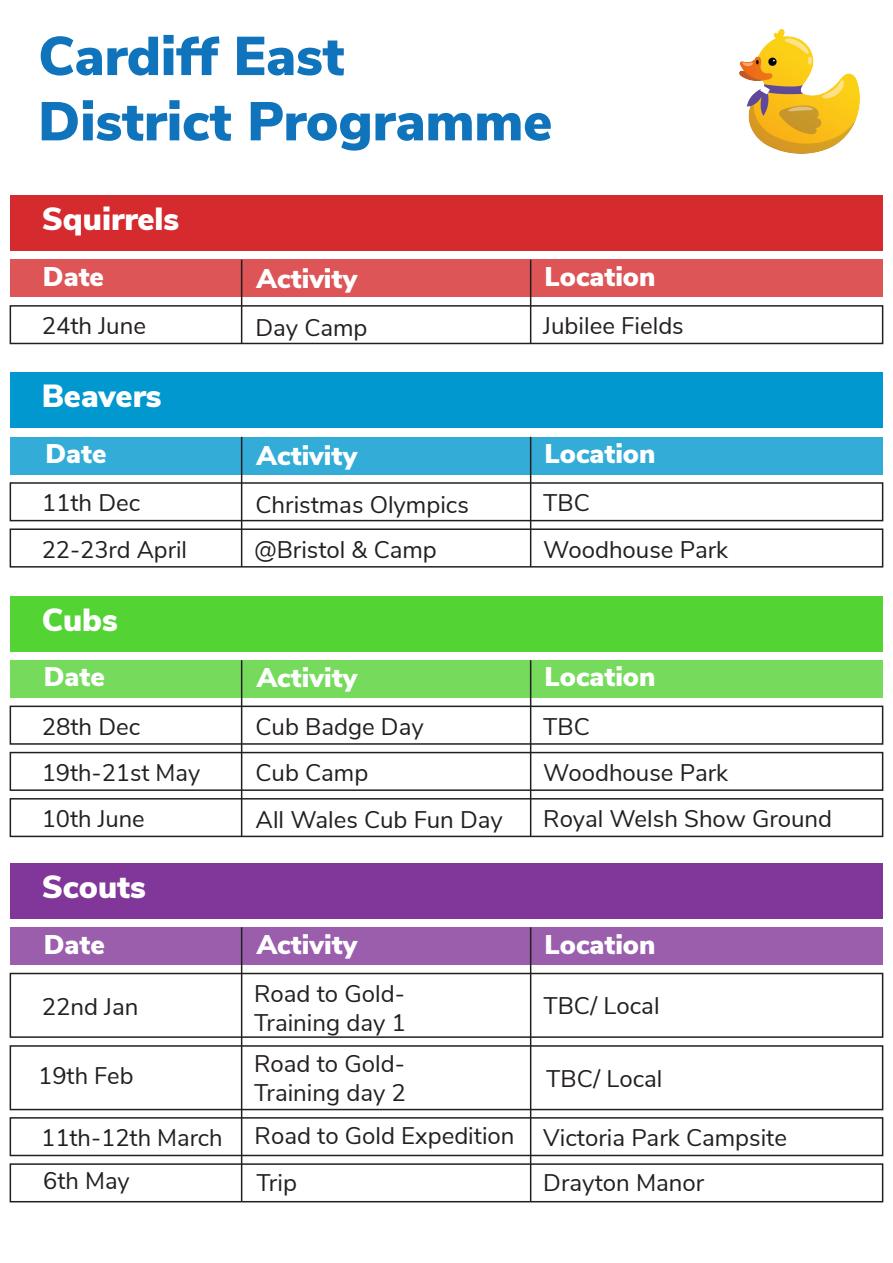
<style>
.page{position:relative;width:893px;height:1263px;background:#fff}
.page>*{position:absolute;margin:0;border:0;box-sizing:border-box;transform-origin:0 0}
.t1{font:900 54.45px/65.2px "Nunito Sans";color:#1074bc}
.t2{font:900 31.95px "Nunito Sans";color:#fff}
.t3{font:900 27px "Nunito Sans";color:#fff}
.t4{font:24px/28.8px "Nunito Sans";color:#231f20}
</style>
<div class="page">
<img style="left:740px;top:30px;width:119px;height:123px">
<div style="left:10px;top:195px;width:873px;height:56px;background:#d52b2e"></div>
<div style="left:10px;top:260px;width:873px;height:37px;background:#dd5557"></div>
<div style="left:10px;top:305px;width:873px;height:39px;background:#fff;border:2px solid #231f20"></div>
<hr style="left:241px;top:260px;width:1px;height:83px;background:#231f20">
<hr style="left:530px;top:260px;width:1px;height:83px;background:#231f20">
<div style="left:10px;top:372px;width:873px;height:56px;background:#0098ce"></div>
<div style="left:10px;top:437px;width:873px;height:37px;background:#33acd7"></div>
<div style="left:10px;top:482px;width:873px;height:39px;background:#fff;border:2px solid #231f20"></div>
<div style="left:10px;top:528px;width:873px;height:40px;background:#fff;border:2px solid #231f20"></div>
<hr style="left:241px;top:437px;width:1px;height:130px;background:#231f20">
<hr style="left:530px;top:437px;width:1px;height:130px;background:#231f20">
<div style="left:10px;top:596px;width:873px;height:55px;background:#54d335"></div>
<div style="left:10px;top:660px;width:873px;height:38px;background:#76db5d"></div>
<div style="left:10px;top:706px;width:873px;height:39px;background:#fff;border:2px solid #231f20"></div>
<div style="left:10px;top:752px;width:873px;height:39px;background:#fff;border:2px solid #231f20"></div>
<div style="left:10px;top:798px;width:873px;height:39px;background:#fff;border:2px solid #231f20"></div>
<hr style="left:241px;top:660px;width:1px;height:176px;background:#231f20">
<hr style="left:530px;top:660px;width:1px;height:176px;background:#231f20">
<div style="left:10px;top:863px;width:873px;height:56px;background:#813699"></div>
<div style="left:10px;top:927px;width:873px;height:38px;background:#9a5ead"></div>
<div style="left:10px;top:973px;width:873px;height:65px;background:#fff;border:2px solid #231f20"></div>
<div style="left:10px;top:1045px;width:873px;height:65px;background:#fff;border:2px solid #231f20"></div>
<div style="left:10px;top:1117px;width:873px;height:39px;background:#fff;border:2px solid #231f20"></div>
<div style="left:10px;top:1163px;width:873px;height:39px;background:#fff;border:2px solid #231f20"></div>
<hr style="left:241px;top:927px;width:1px;height:275px;background:#231f20">
<hr style="left:530px;top:927px;width:1px;height:275px;background:#231f20">
<h1 class="t1" style="left:38px;top:21px;width:516px">Cardiff East<br>District Programme</h1>
<h2 class="t2" style="left:42px;top:196px;width:139px">Squirrels</h2>
<p class="t3" style="left:43px;top:257px;width:63px">Date</p>
<p class="t3" style="left:257px;top:258px;width:102px">Activity</p>
<p class="t3" style="left:544px;top:257px;width:112px">Location</p>
<p class="t4" style="left:42px;top:310px;width:106px">24th June</p>
<p class="t4" style="left:255px;top:312px;width:114px">Day Camp</p>
<p class="t4" style="left:543px;top:310px;width:142px">Jubilee Fields</p>
<h2 class="t2" style="left:42px;top:373px;width:121px">Beavers</h2>
<p class="t3" style="left:45px;top:434px;width:63px">Date</p>
<p class="t3" style="left:257px;top:435px;width:102px">Activity</p>
<p class="t3" style="left:544px;top:434px;width:112px">Location</p>
<p class="t4" style="left:42px;top:487px;width:100px">11th Dec</p>
<p class="t4" style="left:255px;top:489px;width:215px">Christmas Olympics</p>
<p class="t4" style="left:543px;top:487px;width:48px">TBC</p>
<p class="t4" style="left:42px;top:533px;width:147px">22-23rd April</p>
<p class="t4" style="left:255px;top:533px;width:184px">@Bristol &amp; Camp</p>
<p class="t4" style="left:543px;top:533px;width:186px">Woodhouse Park</p>
<h2 class="t2" style="left:42px;top:596px;width:78px">Cubs</h2>
<p class="t3" style="left:44px;top:657px;width:63px">Date</p>
<p class="t3" style="left:257px;top:657px;width:102px">Activity</p>
<p class="t3" style="left:544px;top:657px;width:112px">Location</p>
<p class="t4" style="left:42px;top:710px;width:100px">28th Dec</p>
<p class="t4" style="left:256px;top:711px;width:170px">Cub Badge Day</p>
<p class="t4" style="left:543px;top:710px;width:48px">TBC</p>
<p class="t4" style="left:42px;top:757px;width:160px">19th-21st May</p>
<p class="t4" style="left:256px;top:757px;width:114px">Cub Camp</p>
<p class="t4" style="left:543px;top:757px;width:186px">Woodhouse Park</p>
<p class="t4" style="left:42px;top:803px;width:105px">10th June</p>
<p class="t4" style="left:256px;top:803px;width:249px">All Wales Cub Fun Day</p>
<p class="t4" style="left:543px;top:803px;width:290px">Royal Welsh Show Ground</p>
<h2 class="t2" style="left:42px;top:863px;width:106px">Scouts</h2>
<p class="t3" style="left:44px;top:924px;width:63px">Date</p>
<p class="t4" style="left:42px;top:991px;width:98px">22nd Jan</p>
<p class="t3" style="left:257px;top:924px;width:102px">Activity</p>
<p class="t3" style="left:544px;top:924px;width:112px">Location</p>
<p class="t4" style="left:254px;top:978px;width:153px">Road to Gold-<br>Training day 1</p>
<p class="t4" style="left:543px;top:989px;width:118px">TBC/ Local</p>
<p class="t4" style="left:38px;top:1060px;width:97px">19th Feb</p>
<p class="t4" style="left:254px;top:1048px;width:153px">Road to Gold-<br>Training day 2</p>
<p class="t4" style="left:546px;top:1063px;width:118px">TBC/ Local</p>
<p class="t4" style="left:41px;top:1122px;width:183px">11th-12th March</p>
<p class="t4" style="left:255px;top:1121px;width:534px">Road to Gold Expedition Victoria Park Campsite</p>
<p class="t4" style="left:43px;top:1164px;width:88px">6th May</p>
<p class="t4" style="left:256px;top:1167px;width:42px">Trip</p>
<p class="t4" style="left:543px;top:1167px;width:163px">Drayton Manor</p>
</div>
